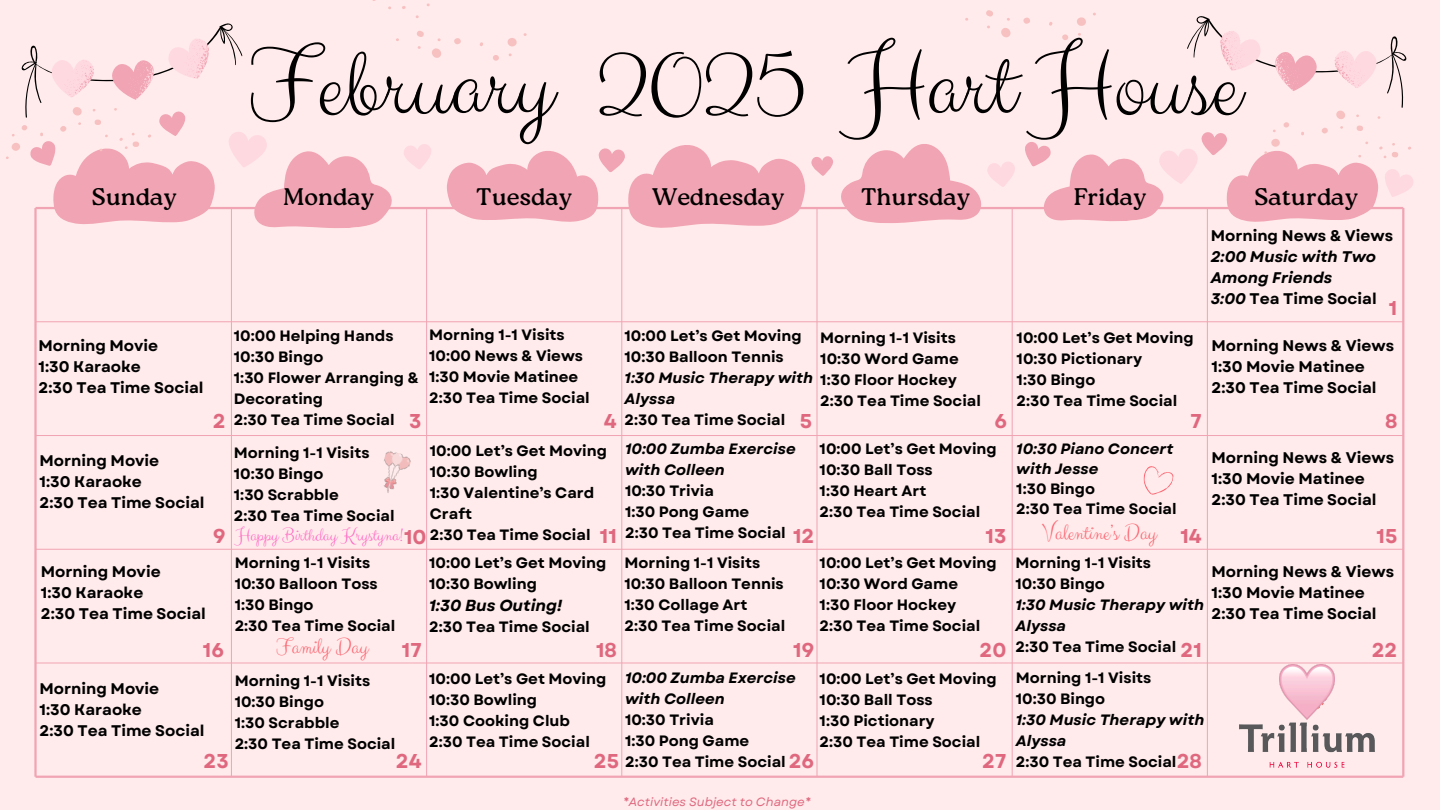
<style>
.page{position:relative;width:1440px;height:810px;background:#ffebeb}
.page>*{position:absolute;margin:0;border:0;box-sizing:border-box;transform-origin:0 0}
.t1{font:100.9px "Clicker Script";color:#000}
.t2{font:24px "Roca Two";color:#000}
.t3{font:23px "Clicker Script";color:#fd6471}
.t4{font:700 20px "Garet";color:#df687f}
.t5{font:19px "Clicker Script";color:#ff66c4}
.t6{font:italic 700 16px "Garet";color:#000}
.t7{font:700 15.4px/21px "Garet";color:#000}
.t8{font:italic 700 15.4px/21px "Garet";color:#000}
.t9{font:700 15px/21px "Garet";color:#000}
.t10{font:italic 700 15px/20.2px "Garet";color:#000}
.t11{font:italic 12px "Garet";color:#df687f}
.s1{font-style:normal}
.s2{font-style:italic}
</style>
<div class="page">
<hr style="left:36px;top:321px;width:1367px;height:1px;background:#f1a4b3">
<hr style="left:36px;top:435px;width:1367px;height:1px;background:#f1a4b3">
<hr style="left:36px;top:549px;width:1367px;height:1px;background:#f1a4b3">
<hr style="left:36px;top:663px;width:1367px;height:1px;background:#f1a4b3">
<hr style="left:231px;top:208px;width:1px;height:569px;background:#f1a4b3">
<hr style="left:426px;top:208px;width:1px;height:569px;background:#f1a4b3">
<hr style="left:621px;top:208px;width:1px;height:569px;background:#f1a4b3">
<hr style="left:817px;top:208px;width:1px;height:569px;background:#f1a4b3">
<hr style="left:1012px;top:208px;width:1px;height:569px;background:#f1a4b3">
<hr style="left:1207px;top:208px;width:1px;height:569px;background:#f1a4b3">
<hr style="left:34px;top:208px;width:3px;height:569px;background:#f1a4b3">
<hr style="left:1402px;top:208px;width:2px;height:569px;background:#f1a4b3">
<hr style="left:36px;top:776px;width:1367px;height:2px;background:#f1a4b3">
<svg style="left:1143px;top:466px;width:31px;height:29px"></svg>
<img style="left:384px;top:451px;width:27px;height:42px">
<img style="left:1239px;top:673px;width:135px;height:94px">
<img style="left:1279px;top:665px;width:55px;height:55px">
<svg style="left:6px;top:0;width:1407px;height:234px"></svg>
<p class="t1" style="left:248px;top:23px;width:993px">February 2025 Hart House</p>
<p class="t2" style="left:91px;top:183px;width:87px">Sunday</p>
<p class="t2" style="left:283px;top:183px;width:92px">Monday</p>
<p class="t2" style="left:476px;top:183px;width:97px">Tuesday</p>
<h2 class="t2" style="left:652px;top:183px;width:134px">Wednesday</h2>
<p class="t2" style="left:861px;top:183px;width:111px">Thursday</p>
<h2 class="t2" style="left:1074px;top:183px;width:74px">Friday</h2>
<p class="t2" style="left:1254px;top:183px;width:105px">Saturday</p>
<h4 class="t8" style="left:1211px;top:225px;width:184px"><span class="s1">Morning News &amp; Views<br></span>2:00 Music with Two<br>Among Friends<br>3:00 <span class="s1">Tea Time Social</span></h4>
<p class="t4" style="left:1389px;top:293px;width:10px">1</p>
<h4 class="t9" style="left:429px;top:325px;width:162px">Morning 1-1 Visits<br>10:00 News &amp; Views<br>1:30 Movie Matinee<br>2:30 Tea Time Social</h4>
<h4 class="t9" style="left:234px;top:325px;width:186px">10:00 Helping Hands<br>10:30 Bingo<br>1:30 Flower Arranging &amp;<br>Decorating<br>2:30 Tea Time Social</h4>
<p class="t9" style="left:625px;top:325px;width:190px">10:00 Let’s Get Moving<br>10:30 Balloon Tennis<br><span class="s2">1:30 Music Therapy with<br>Alyssa<br></span>2:30 Tea Time Social</p>
<p class="t9" style="left:625px;top:438px;width:172px"><span class="s2">10:00 Zumba Exercise with Colleen<br></span>10:30 Trivia<br>1:30 Pong Game<br>2:30 Tea Time Social</p>
<p class="t9" style="left:625px;top:553px;width:162px">Morning 1-1 Visits<br>10:30 Balloon Tennis<br>1:30 Collage Art<br>2:30 Tea Time Social</p>
<p class="t9" style="left:625px;top:667px;width:172px"><span class="s2">10:00 Zumba Exercise with Colleen<br></span>10:30 Trivia<br>1:30 Pong Game<br>2:30 Tea Time Social</p>
<h4 class="t9" style="left:1017px;top:327px;width:179px">10:00 Let’s Get Moving<br>10:30 Pictionary<br>1:30 Bingo<br>2:30 Tea Time Social</h4>
<p class="t9" style="left:820px;top:327px;width:162px">Morning 1-1 Visits<br>10:30 Word Game<br>1:30 Floor Hockey<br>2:30 Tea Time Social</p>
<h4 class="t7" style="left:38px;top:335px;width:167px">Morning Movie<br>1:30 Karaoke<br>2:30 Tea Time Social</h4>
<p class="t7" style="left:1212px;top:335px;width:184px">Morning News &amp; Views<br>1:30 Movie Matinee<br>2:30 Tea Time Social</p>
<p class="t4" style="left:213px;top:407px;width:14px">2</p>
<p class="t4" style="left:409px;top:407px;width:14px">3</p>
<h1 class="t4" style="left:604px;top:407px;width:14px">4</h1>
<p class="t4" style="left:800px;top:407px;width:14px">5</p>
<p class="t4" style="left:994px;top:407px;width:14px">6</p>
<p class="t4" style="left:1191px;top:407px;width:13px">7</p>
<p class="t4" style="left:1385px;top:407px;width:14px">8</p>
<p class="t9" style="left:430px;top:440px;width:179px">10:00 Let’s Get Moving<br>10:30 Bowling<br>1:30 Valentine’s Card<br>Craft<br>2:30 Tea Time Social</p>
<p class="t9" style="left:820px;top:438px;width:179px">10:00 Let’s Get Moving<br>10:30 Ball Toss<br>1:30 Heart Art<br>2:30 Tea Time Social</p>
<p class="t10" style="left:1016px;top:438px;width:162px">10:30 Piano Concert with Jesse<br><span class="s1">1:30 Bingo<br>2:30 Tea Time Social</span></p>
<p class="t9" style="left:234px;top:442px;width:162px">Morning 1-1 Visits<br>10:30 Bingo<br>1:30 Scrabble<br>2:30 Tea Time Social</p>
<h4 class="t5" style="left:236px;top:523px;width:169px">Happy Birthday Krystyna!</h4>
<p class="t7" style="left:1212px;top:448px;width:184px">Morning News &amp; Views<br>1:30 Movie Matinee<br>2:30 Tea Time Social</p>
<p class="t7" style="left:39px;top:450px;width:167px">Morning Movie<br>1:30 Karaoke<br>2:30 Tea Time Social</p>
<h4 class="t3" style="left:1042px;top:519px;width:116px">Valentine’s Day</h4>
<p class="t4" style="left:213px;top:521px;width:14px">9</p>
<p class="t4" style="left:404px;top:523px;width:24px">10</p>
<p class="t4" style="left:600px;top:521px;width:19px">11</p>
<p class="t4" style="left:793px;top:521px;width:23px">12</p>
<p class="t4" style="left:986px;top:521px;width:22px">13</p>
<h2 class="t4" style="left:1377px;top:521px;width:22px">15</h2>
<p class="t4" style="left:1180px;top:521px;width:23px">14</p>
<h4 class="t9" style="left:235px;top:552px;width:162px">Morning 1-1 Visits<br>10:30 Balloon Toss<br>1:30 Bingo<br>2:30 Tea Time Social</h4>
<p class="t9" style="left:429px;top:553px;width:179px">10:00 Let’s Get Moving<br>10:30 Bowling</p>
<h4 class="t9" style="left:820px;top:553px;width:179px">10:00 Let’s Get Moving<br>10:30 Word Game<br>1:30 Floor Hockey<br>2:30 Tea Time Social</h4>
<h4 class="t9" style="left:1016px;top:553px;width:190px">Morning 1-1 Visits<br>10:30 Bingo<br><span class="s2">1:30 Music Therapy with<br>Alyssa<br></span>2:30 Tea Time Social</h4>
<h4 class="t9" style="left:1016px;top:667px;width:190px">Morning 1-1 Visits<br>10:30 Bingo<br><span class="s2">1:30 Music Therapy with<br>Alyssa<br></span>2:30 Tea Time Social</h4>
<h4 class="t7" style="left:41px;top:561px;width:167px">Morning Movie<br>1:30 Karaoke<br>2:30 Tea Time Social</h4>
<p class="t7" style="left:1212px;top:562px;width:184px">Morning News &amp; Views<br>1:30 Movie Matinee<br>2:30 Tea Time Social</p>
<p class="t6" style="left:429px;top:594px;width:135px">1:30 Bus Outing!</p>
<p class="t9" style="left:429px;top:616px;width:162px">2:30 Tea Time Social</p>
<p class="t3" style="left:276px;top:633px;width:93px">Family Day</p>
<p class="t4" style="left:203px;top:635px;width:23px">16</p>
<p class="t4" style="left:402px;top:635px;width:21px">17</p>
<p class="t4" style="left:596px;top:635px;width:22px">18</p>
<h2 class="t4" style="left:793px;top:635px;width:23px">19</h2>
<p class="t4" style="left:980px;top:635px;width:28px">20</p>
<p class="t4" style="left:1181px;top:635px;width:23px">21</p>
<p class="t4" style="left:1372px;top:635px;width:27px">22</p>
<h4 class="t9" style="left:429px;top:668px;width:179px">10:00 Let’s Get Moving<br>10:30 Bowling<br>1:30 Cooking Club<br>2:30 Tea Time Social</h4>
<h4 class="t9" style="left:820px;top:668px;width:179px">10:00 Let’s Get Moving<br>10:30 Ball Toss<br>1:30 Pictionary<br>2:30 Tea Time Social</h4>
<h4 class="t9" style="left:235px;top:670px;width:162px">Morning 1-1 Visits<br>10:30 Bingo<br>1:30 Scrabble<br>2:30 Tea Time Social</h4>
<p class="t7" style="left:39px;top:678px;width:167px">Morning Movie<br>1:30 Karaoke<br>2:30 Tea Time Social</p>
<p class="t4" style="left:204px;top:747px;width:27px">23</p>
<h2 class="t4" style="left:396px;top:747px;width:27px">24</h2>
<p class="t4" style="left:594px;top:747px;width:27px">25</p>
<h2 class="t4" style="left:789px;top:747px;width:27px">26</h2>
<p class="t4" style="left:982px;top:747px;width:26px">27</p>
<h2 class="t4" style="left:1177px;top:747px;width:27px">28</h2>
<h2 class="t11" style="left:623px;top:793px;width:189px">*Activities Subject to Change*</h2>
</div>
